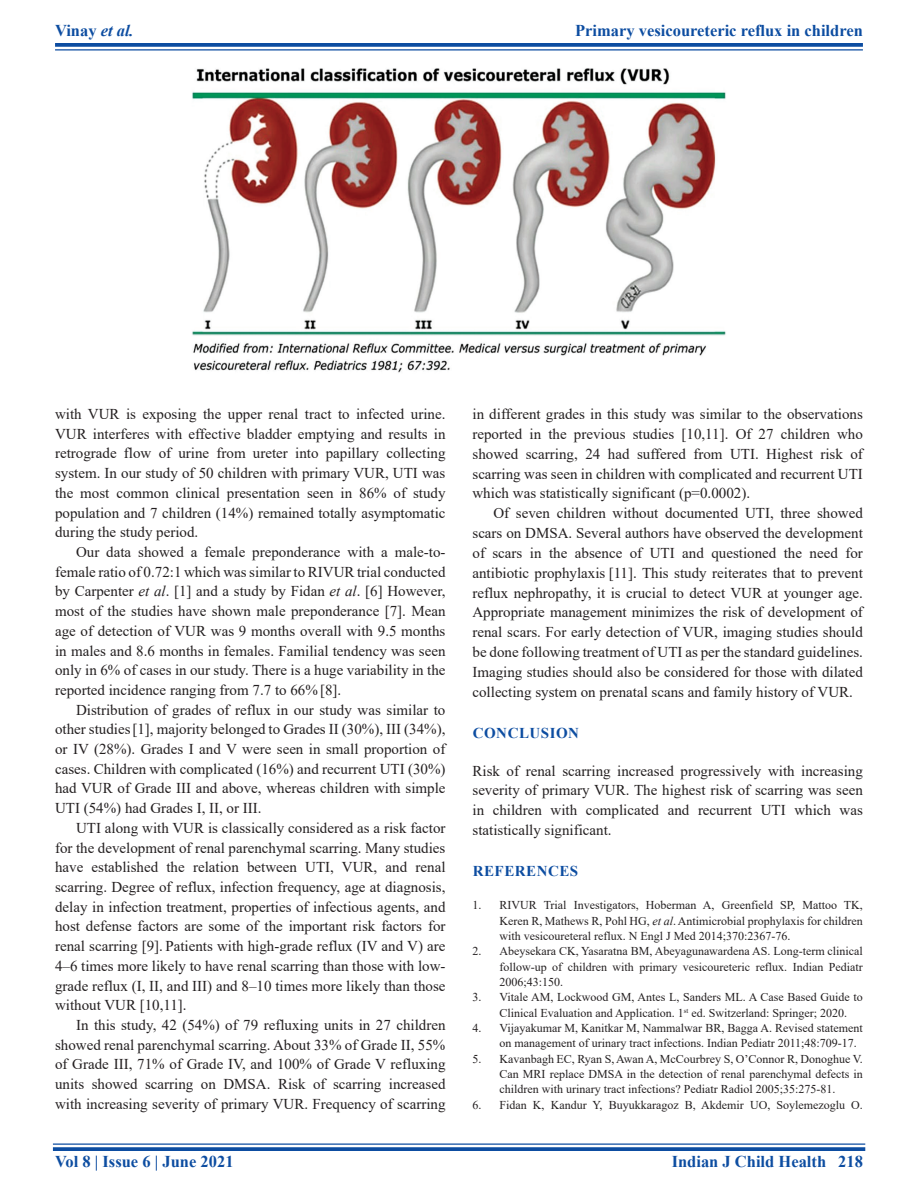
<style>
.page{position:relative;width:918px;height:1188px;background:#fff}
.page>*{position:absolute;margin:0;border:0;box-sizing:border-box;transform-origin:0 0}
.RF{font:700 16.5px "Times New Roman";color:#0d4da1}
.TX{font:15px/19.6px "Times New Roman";color:#231f20;text-align:justify}
.TXFL{font:15px/19.6px "Times New Roman";color:#231f20;text-align:justify}
.t1{font:700 15px "Times New Roman";letter-spacing:.035em;color:#0d4da1}
.REF{font:12px/15.3px "Times New Roman";color:#231f20;text-align:justify}
.s1{font-style:italic}
</style>
<div class="page">
<svg style="left:55px;top:43px;width:808px;height:4px;background:#1b57a6"></svg>
<hr style="left:55px;top:49px;width:808px;height:2px;background:#0d4da1">
<hr style="left:53px;top:1143px;width:812px;height:2px;background:#0d4da1">
<svg style="left:53px;top:1147px;width:812px;height:4px;background:#1b57a6"></svg>
<img style="left:192px;top:68px;width:534px;height:305px">
<p class="RF" style="left:55px;top:18px;width:80px">Vinay <span class="s1">et al.</span></p>
<p class="RF" style="left:575px;top:18px;width:289px">Primary vesicoureteric reflux in children</p>
<p class="TXFL" style="left:55px;top:404px;width:392px">with VUR is exposing the upper renal tract to infected urine.<br>VUR interferes with effective bladder emptying and results in retrograde flow of urine from ureter into papillary collecting system. In our study of 50 children with primary VUR, UTI was the most common clinical presentation seen in 86% of study population and 7 children (14%) remained totally asymptomatic during the study period.</p>
<p class="TX" style="left:55px;top:542px;width:392px;text-indent:21px">Our data showed a female preponderance with a male-to&shy;female ratio of 0.72:1 which was similar to RIVUR trial conducted by Carpenter <span class="s1">et al</span>. [1] and a study by Fidan <span class="s1">et al</span>. [6] However, most of the studies have shown male preponderance [7]. Mean age of detection of VUR was 9 months overall with 9.5 months in males and 8.6 months in females. Familial tendency was seen only in 6% of cases in our study. There is a huge variability in the reported incidence ranging from 7.7 to 66% [8].</p>
<p class="TX" style="left:55px;top:699px;width:392px;text-indent:21px">Distribution of grades of reflux in our study was similar to other studies[1], majority belonged to Grades II (30%), III (34%), or IV (28%). Grades I and V were seen in small proportion of cases. Children with complicated (16%) and recurrent UTI (30%) had VUR of Grade III and above, whereas children with simple UTI (54%) had Grades I, II, or III.</p>
<p class="TX" style="left:55px;top:818px;width:392px;text-indent:21px">UTI along with VUR is classically considered as a risk factor for the development of renal parenchymal scarring. Many studies have established the relation between UTI, VUR, and renal scarring. Degree of reflux, infection frequency, age at diagnosis, delay in infection treatment, properties of infectious agents, and host defense factors are some of the important risk factors for renal scarring [9]. Patients with high-grade reflux (IV and V) are 4–6 times more likely to have renal scarring than those with low&shy;grade reflux (I, II, and III) and 8–10 times more likely than those without VUR [10,11].</p>
<p class="TX" style="left:55px;top:1015px;width:392px;text-indent:21px">In this study, 42 (54%) of 79 refluxing units in 27 children showed renal parenchymal scarring. About 33% of Grade II, 55% of Grade III, 71% of Grade IV, and 100% of Grade V refluxing units showed scarring on DMSA. Risk of scarring increased with increasing severity of primary VUR. Frequency of scarring</p>
<p class="TX" style="left:472px;top:404px;width:392px">in different grades in this study was similar to the observations reported in the previous studies [10,11]. Of 27 children who showed scarring, 24 had suffered from UTI. Highest risk of scarring was seen in children with complicated and recurrent UTI which was statistically significant (p=0.0002).</p>
<p class="TX" style="left:472px;top:503px;width:392px;text-indent:21px">Of seven children without documented UTI, three showed scars on DMSA. Several authors have observed the development of scars in the absence of UTI and questioned the need for antibiotic prophylaxis [11]. This study reiterates that to prevent reflux nephropathy, it is crucial to detect VUR at younger age.<br>Appropriate management minimizes the risk of development of renal scars. For early detection of VUR, imaging studies should be done following treatment of UTI as per the standard guidelines.<br>Imaging studies should also be considered for those with dilated collecting system on prenatal scans and family history of VUR.</p>
<h1 class="t1" style="left:473px;top:722px;width:108px">CONCLUSION</h1>
<p class="TXFL" style="left:472px;top:760px;width:392px">Risk of renal scarring increased progressively with increasing severity of primary VUR. The highest risk of scarring was seen in children with complicated and recurrent UTI which was statistically significant.</p>
<h1 class="t1" style="left:473px;top:860px;width:107px">REFERENCES</h1>
<p class="REF" style="left:500px;top:897px;width:365px;text-indent:-27px">1. RIVUR Trial Investigators, Hoberman A, Greenfield SP, Mattoo TK, Keren R, Mathews R, Pohl HG, <span class="s1">et al</span>. Antimicrobial prophylaxis for children with vesicoureteral reflux. N Engl J Med 2014;370:2367-76.</p>
<p class="REF" style="left:500px;top:943px;width:365px;text-indent:-27px">2. Abeysekara CK, Yasaratna BM, Abeyagunawardena AS. Long-term clinical follow-up of children with primary vesicoureteric reflux. Indian Pediatr 2006;43:150.</p>
<p class="REF" style="left:500px;top:989px;width:365px;text-indent:-27px">3. Vitale AM, Lockwood GM, Antes L, Sanders ML. A Case Based Guide to<br>Clinical Evaluation and Application. 1<sup>st</sup> ed. Switzerland: Springer; 2020.</p>
<p class="REF" style="left:500px;top:1020px;width:365px;text-indent:-27px">4. Vijayakumar M, Kanitkar M, Nammalwar BR, Bagga A. Revised statement on management of urinary tract infections. Indian Pediatr 2011;48:709-17.</p>
<p class="REF" style="left:500px;top:1051px;width:365px;text-indent:-27px">5. Kavanbagh EC, Ryan S, Awan A, McCourbrey S, O’Connor R, Donoghue V.<br>Can MRI replace DMSA in the detection of renal parenchymal defects in children with urinary tract infections? Pediatr Radiol 2005;35:275-81.</p>
<p class="REF" style="left:472px;top:1097px;width:392px">6. Fidan K, Kandur Y, Buyukkaragoz B, Akdemir UO, Soylemezoglu O.</p>
<p class="RF" style="left:55px;top:1150px;width:180px">Vol 8 | Issue 6 | June 2021</p>
<p class="RF" style="left:672px;top:1150px;width:193px">Indian J Child Health 218</p>
</div>
